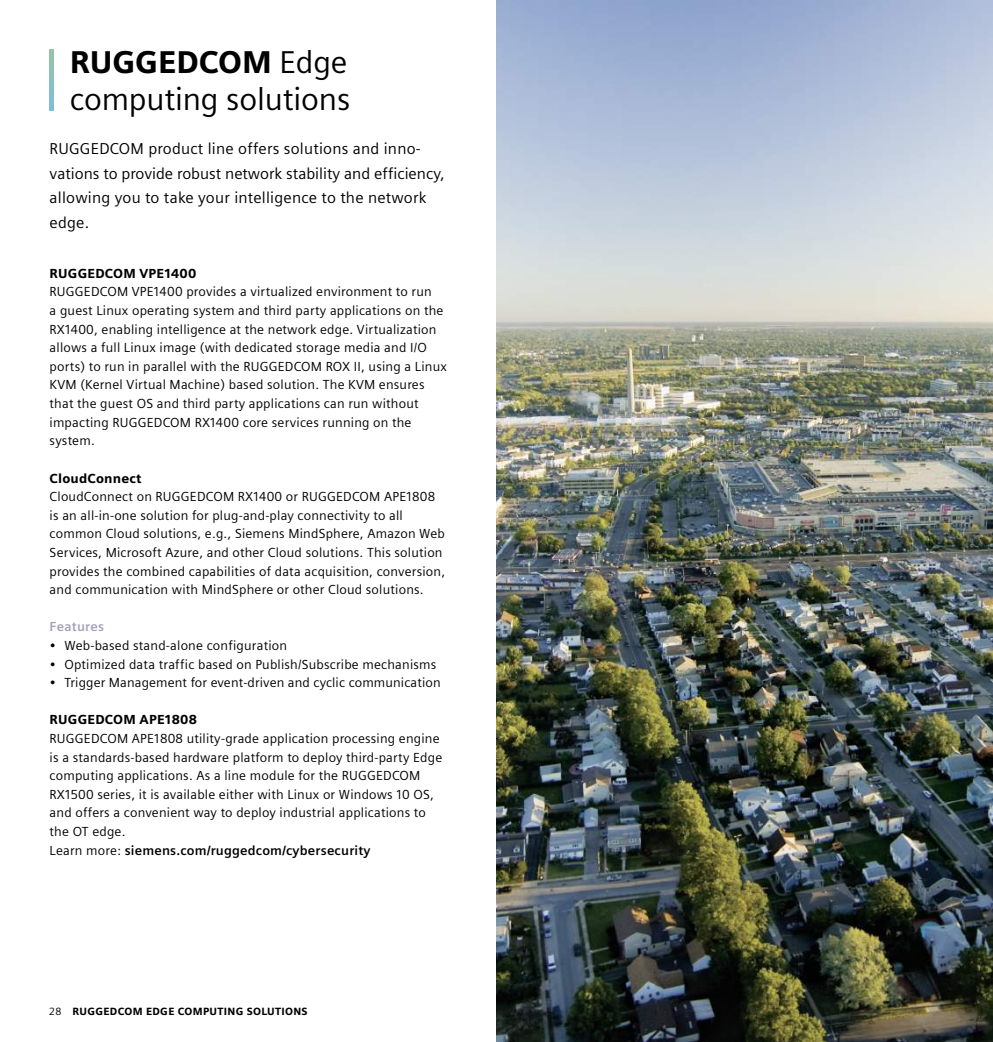
<style>
.page{position:relative;width:993px;height:1042px;background:#fff}
.page>*{position:absolute;margin:0;border:0;box-sizing:border-box;transform-origin:0 0}
.t1{font:31.5px/37.8px "Siemens Sans";letter-spacing:-.005em;color:#000}
.t2{font:15.75px/24.8px "Siemens Sans";letter-spacing:.015em;color:#000}
.t3{font:13.12px/18.6px "Siemens Sans";letter-spacing:.015em;color:#000}
.t4{font:900 13.12px "Siemens Sans";letter-spacing:.015em;color:#000}
.t5{font:700 13.12px "Siemens Sans";letter-spacing:.015em;color:#a0a2b5}
.t6{font:900 10.5px "Siemens Sans";letter-spacing:.03em;color:#000}
.s1{font-weight:900}
.s2{font-weight:700}
.s3{font-weight:400}
</style>
<div class="page">
<svg style="left:50px;top:50px;width:3px;height:60px"></svg>
<img style="left:496px;top:0;width:496px;height:1042px">
<h1 class="t1" style="left:70px;top:43px;width:282px"><span class="s1">RUGGEDCOM</span> Edge computing solutions</h1>
<p class="t2" style="left:50px;top:136px;width:396px">RUGGEDCOM product line offers solutions and inno&shy;vations to provide robust network stability and efficiency, allowing you to take your intelligence to the network edge.</p>
<p class="t4" style="left:50px;top:265px;width:148px">RUGGEDCOM VPE1400</p>
<p class="t3" style="left:50px;top:283px;width:398px">RUGGEDCOM VPE1400 provides a virtualized environment to run<br>a guest Linux operating system and third party applications on the RX1400, enabling intelligence at the network edge. Virtualization allows a full Linux image (with dedicated storage media and I/O ports) to run in parallel with the RUGGEDCOM ROX II, using a Linux KVM (Kernel Virtual Machine) based solution. The KVM ensures that the guest OS and third party applications can run without impacting RUGGEDCOM RX1400 core services running on the system.</p>
<p class="t4" style="left:50px;top:470px;width:93px">CloudConnect</p>
<p class="t3" style="left:50px;top:487px;width:397px">CloudConnect on RUGGEDCOM RX1400 or RUGGEDCOM APE1808 is an all-in-one solution for plug-and-play connectivity to all common Cloud solutions, e.g., Siemens MindSphere, Amazon Web Services, Microsoft Azure, and other Cloud solutions. This solution provides the combined capabilities of data acquisition, conversion, and communication with MindSphere or other Cloud solutions.</p>
<p class="t5" style="left:50px;top:619px;width:56px">Features</p>
<p class="t3" style="left:50px;top:636px;width:239px">• Web-based stand-alone configuration</p>
<p class="t3" style="left:50px;top:655px;width:388px">• Optimized data traffic based on Publish/Subscribe mechanisms</p>
<p class="t3" style="left:50px;top:673px;width:392px">• Trigger Management for event-driven and cyclic communication</p>
<p class="t4" style="left:50px;top:712px;width:149px">RUGGEDCOM APE1808</p>
<p class="t3" style="left:50px;top:729px;width:394px">RUGGEDCOM APE1808 utility-grade application processing engine is a standards-based hardware platform to deploy third-party Edge computing applications. As a line module for the RUGGEDCOM RX1500 series, it is available either with Linux or Windows 10 OS, and offers a convenient way to deploy industrial applications to the OT edge.<br>Learn more: <span class="s2">siemens.com/ruggedcom/cybersecurity</span></p>
<p class="t6" style="left:50px;top:1005px;width:259px"><span class="s3">28</span> RUGGEDCOM EDGE COMPUTING SOLUTIONS</p>
</div>
